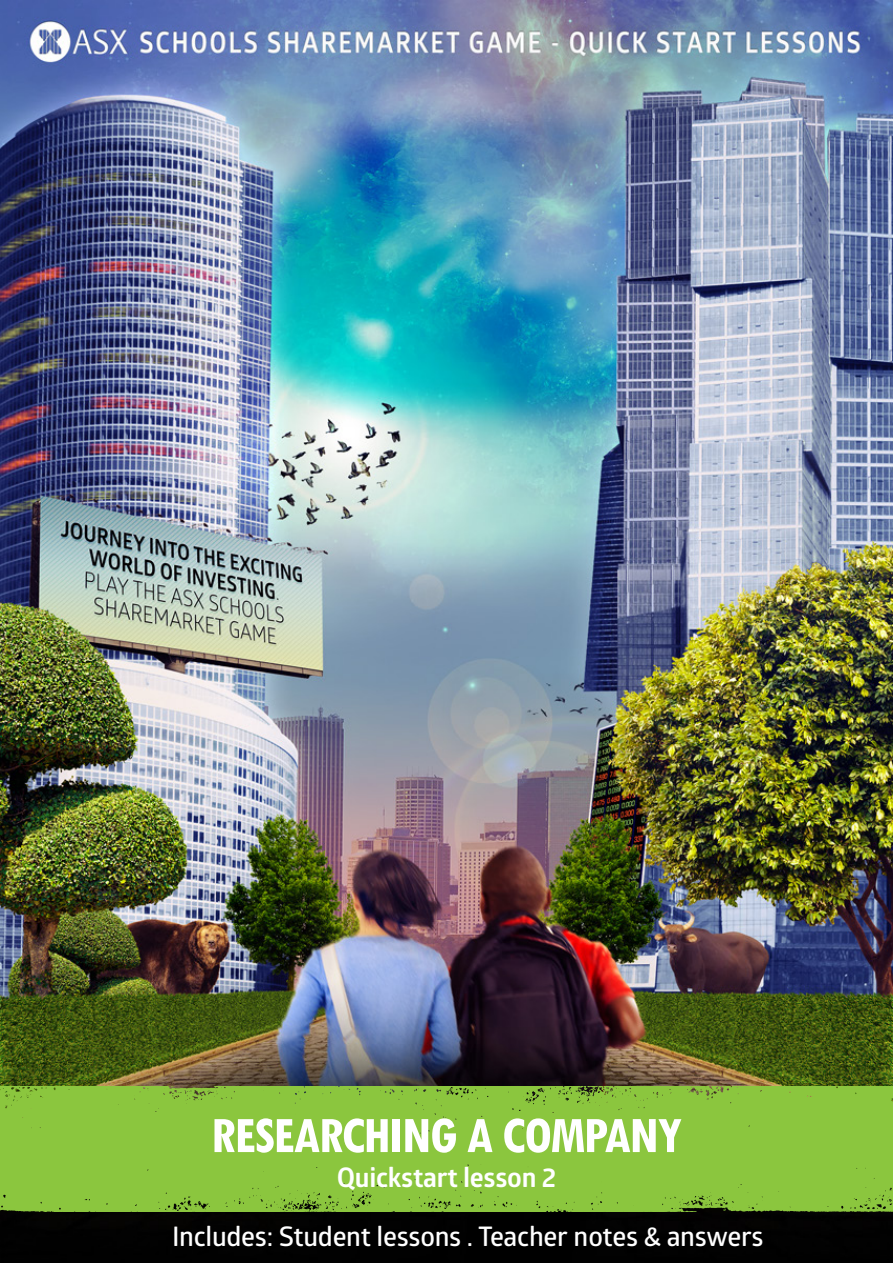
<style>
.page{position:relative;width:893px;height:1263px;background:#fff}
.page>*{position:absolute;margin:0;border:0;box-sizing:border-box;transform-origin:0 0}
.cover_heading{font:700 condensed 54px "Tw Cen";letter-spacing:-.03em;color:#fff}
.t1{font:600 27px "Glober";letter-spacing:-.01em;color:#fff}
.cover_heading-2{font:700 27px "Glober";letter-spacing:-.01em;color:#fff}
</style>
<div class="page">
<img style="left:0;top:0;width:893px;height:1263px">
<div style="left:0;top:1086px;width:893px;height:48px;background:#8bc63e"></div>
<div style="left:0;top:1134px;width:893px;height:78px;background:#8bc63e"></div>
<p class="cover_heading" style="left:211px;top:1102px;width:473px">RESEARCHING A COMPANY</p>
<p class="cover_heading-2" style="left:337px;top:1159px;width:221px">Quickstart lesson 2</p>
<p class="t1" style="left:172px;top:1217px;width:593px">Includes: Student lessons . Teacher notes &amp; answers</p>
</div>
